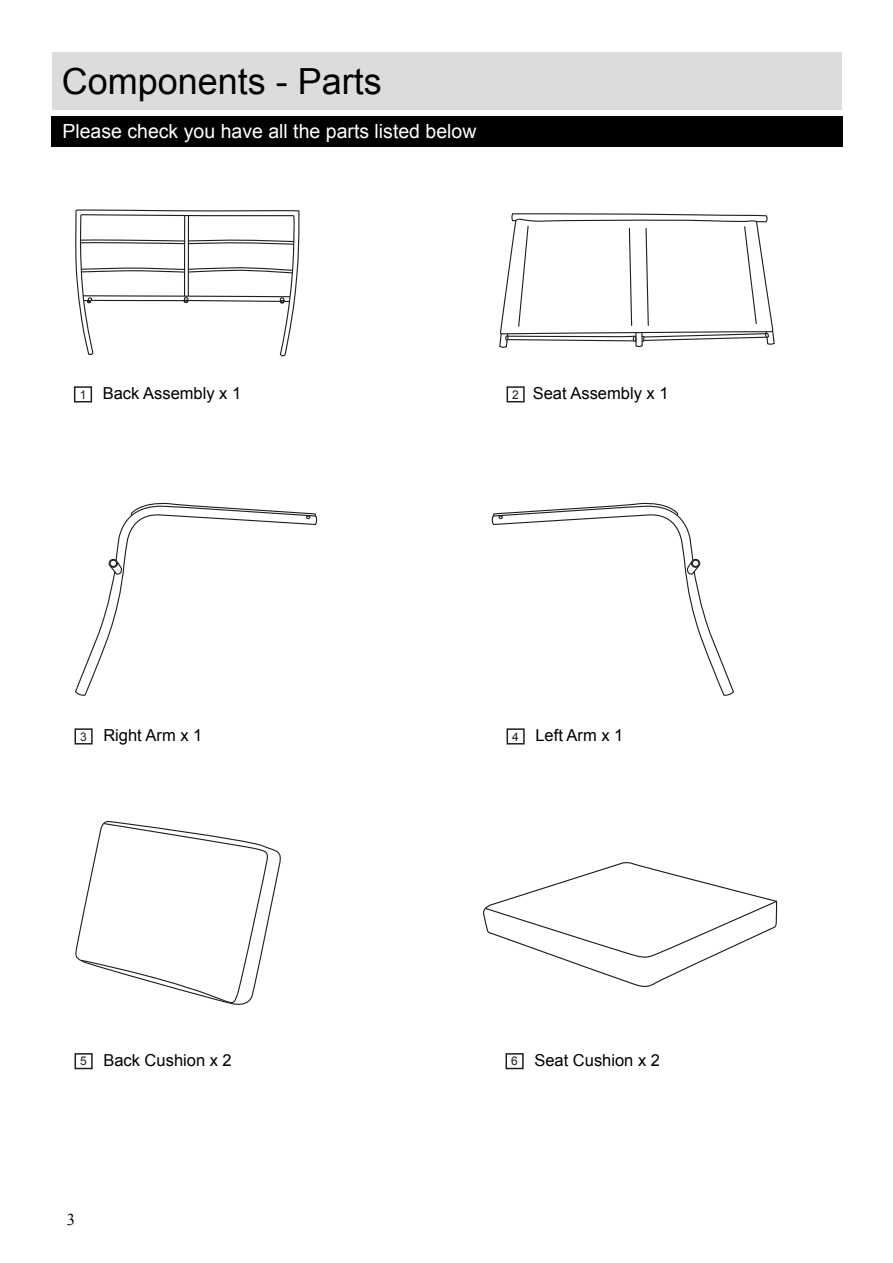
<style>
.page{position:relative;width:893px;height:1263px;background:#fff}
.page>*{position:absolute;margin:0;border:0;box-sizing:border-box;transform-origin:0 0}
.t1{font:36px "Arial";color:#000}
.t2{font:19.5px "Arial";color:#fff}
.t3{font:16.5px "Arial";color:#000}
.t4{font:16.5px "Times New Roman";color:#000}
.s1{font-size:12px;color:#221e1f}
</style>
<div class="page">
<svg style="left:75px;top:821px;width:206px;height:184px"></svg>
<div style="left:74px;top:386px;width:18px;height:16px;border:2px solid #221e1f"></div>
<div style="left:75px;top:728px;width:18px;height:16px;border:2px solid #221e1f"></div>
<div style="left:75px;top:1053px;width:18px;height:16px;border:2px solid #221e1f"></div>
<div style="left:505px;top:1053px;width:19px;height:16px;border:2px solid #221e1f"></div>
<div style="left:506px;top:728px;width:19px;height:16px;border:2px solid #221e1f"></div>
<div style="left:52px;top:52px;width:789px;height:58px;background:#dddcdc"></div>
<div style="left:52px;top:117px;width:791px;height:30px;background:#000"></div>
<svg style="left:483px;top:862px;width:295px;height:125px"></svg>
<svg style="left:75px;top:515px;width:243px;height:181px"></svg>
<svg style="left:130px;top:502px;width:186px;height:17px"></svg>
<svg style="left:491px;top:515px;width:243px;height:181px"></svg>
<svg style="left:75px;top:116px;width:224px;height:241px"></svg>
<svg style="left:79px;top:214px;width:216px;height:91px"></svg>
<svg style="left:493px;top:213px;width:282px;height:306px"></svg>
<h1 class="t1" style="left:62px;top:57px;width:322px">Components - Parts</h1>
<p class="t2" style="left:62px;top:118px;width:416px">Please check you have all the parts listed below</p>
<p class="t3" style="left:80px;top:383px;width:163px"><span class="s1">1</span> Back Assembly x 1</p>
<p class="t3" style="left:512px;top:383px;width:158px"><span class="s1">2</span> Seat Assembly x 1</p>
<p class="t3" style="left:80px;top:725px;width:124px"><span class="s1">3</span> Right Arm x 1</p>
<p class="t3" style="left:512px;top:725px;width:113px"><span class="s1">4</span> Left Arm x 1</p>
<p class="t3" style="left:80px;top:1049px;width:153px"><span class="s1">5</span> Back Cushion x 2</p>
<p class="t3" style="left:511px;top:1049px;width:150px"><span class="s1">6</span> Seat Cushion x 2</p>
<p class="t4" style="left:67px;top:1208px;width:10px">3</p>
</div>
